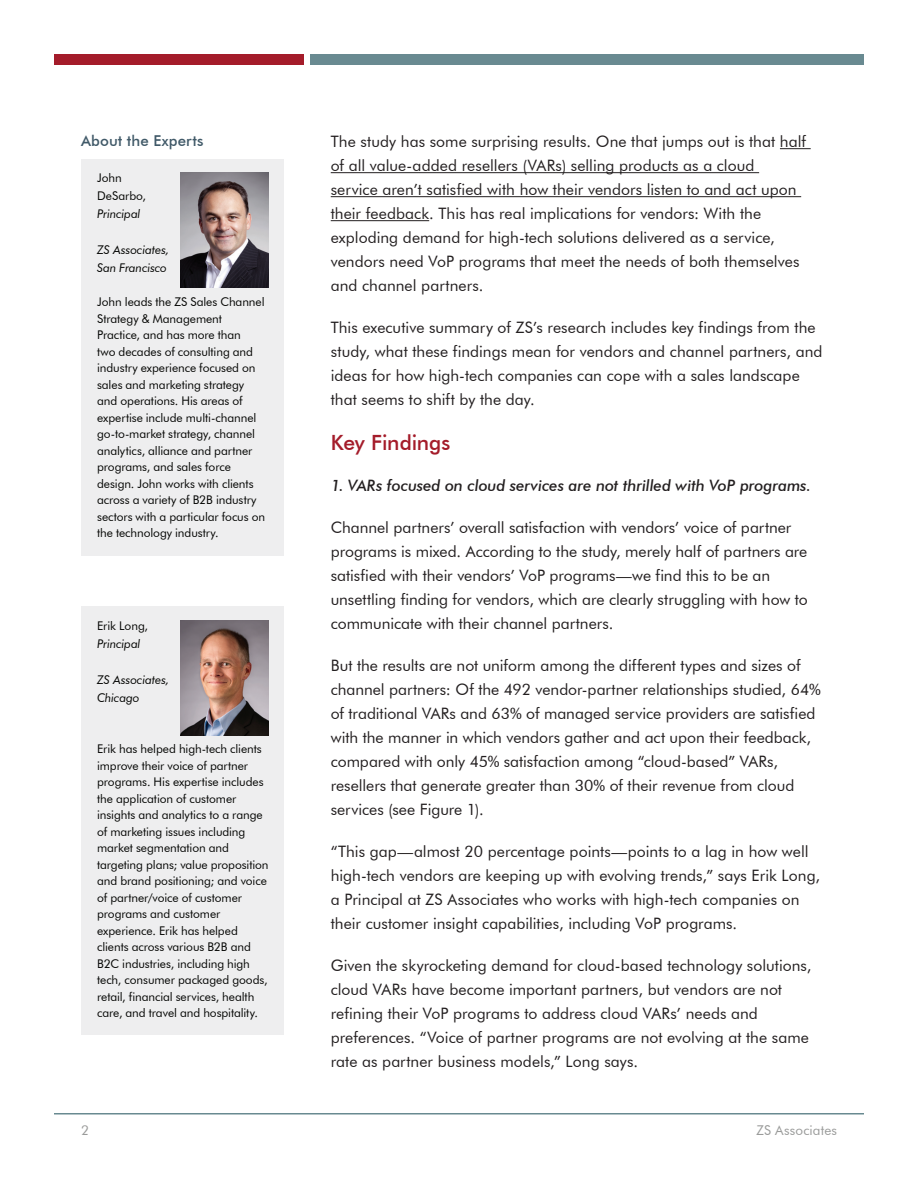
<style>
.page{position:relative;width:918px;height:1188px;background:#fff}
.page>*{position:absolute;margin:0;border:0;box-sizing:border-box;transform-origin:0 0}
.t1{font:500 21px "Futura BT";letter-spacing:-.01em;color:#a41c2a}
.t2{font:15.75px/24px "Futura BT";color:#231f20}
.t3{font:italic 500 15.75px "Futura BT";letter-spacing:-.005em;color:#231f20}
.t4{font:500 15px "Futura BT";letter-spacing:.01em;color:#405968}
.t5{font:13.5px "Futura BT";letter-spacing:.015em;color:#9a9b9a}
.t6{font:12px/16.5px "Futura BT";letter-spacing:-.005em;color:#040503}
.t7{font:italic 12px/18px "Futura BT";letter-spacing:-.015em;color:#040503}
</style>
<div class="page">
<div style="left:54px;top:54px;width:250px;height:11px;background:#a41c2a"></div>
<div style="left:310px;top:54px;width:554px;height:11px;background:#698a91"></div>
<hr style="left:54px;top:1113px;width:810px;height:1px;background:#698a91">
<hr style="left:780px;top:148px;width:31px;height:1px;background:#231f20">
<hr style="left:331px;top:172px;width:428px;height:1px;background:#231f20">
<hr style="left:331px;top:196px;width:470px;height:1px;background:#231f20">
<hr style="left:331px;top:220px;width:98px;height:1px;background:#231f20">
<div style="left:81px;top:159px;width:203px;height:396px;background:#eeeeef"></div>
<div style="left:81px;top:606px;width:203px;height:429px;background:#eeeeef"></div>
<img style="left:181px;top:173px;width:88px;height:115px">
<img style="left:181px;top:620px;width:88px;height:116px">
<p class="t4" style="left:81px;top:132px;width:124px">About the Experts</p>
<p class="t6" style="left:97px;top:168px;width:50px;line-height:18px">John<br>DeSarbo,</p>
<p class="t7" style="left:97px;top:204px;width:45px">Principal</p>
<p class="t7" style="left:97px;top:240px;width:74px">ZS Associates,<br>San Francisco</p>
<p class="t6" style="left:97px;top:294px;width:169px">John leads the ZS Sales Channel<br>Strategy &amp; Management<br>Practice, and has more than<br>two decades of consulting and industry experience focused on sales and marketing strategy and operations. His areas of expertise include multi-channel go-to-market strategy, channel analytics, alliance and partner programs, and sales force design. John works with clients across a variety of B2B industry sectors with a particular focus on the technology industry.</p>
<p class="t6" style="left:97px;top:617px;width:52px">Erik Long,</p>
<p class="t7" style="left:97px;top:634px;width:45px">Principal</p>
<p class="t7" style="left:97px;top:670px;width:74px">ZS Associates,<br>Chicago</p>
<p class="t6" style="left:97px;top:741px;width:173px">Erik has helped high-tech clients improve their voice of partner programs. His expertise includes the application of customer insights and analytics to a range of marketing issues including market segmentation and targeting plans; value proposition and brand positioning; and voice of partner/voice of customer programs and customer experience. Erik has helped clients across various B2B and<br>B2C industries, including high tech, consumer packaged goods, retail, financial services, health care, and travel and hospitality.</p>
<p class="t2" style="left:331px;top:129px;width:477px">The study has some surprising results. One that jumps out is that half of all value-added resellers (VARs) selling products as a cloud<br>service aren’t satisfied with how their vendors listen to and act upon their feedback. This has real implications for vendors: With the exploding demand for high-tech solutions delivered as a service, vendors need VoP programs that meet the needs of both themselves and channel partners.</p>
<p class="t2" style="left:331px;top:315px;width:493px">This executive summary of ZS’s research includes key findings from the study, what these findings mean for vendors and channel partners, and ideas for how high-tech companies can cope with a sales landscape that seems to shift by the day.</p>
<h1 class="t1" style="left:331px;top:429px;width:121px">Key Findings</h1>
<p class="t3" style="left:331px;top:476px;width:482px">1. VARs focused on cloud services are not thrilled with VoP programs.</p>
<p class="t2" style="left:331px;top:516px;width:479px">Channel partners’ overall satisfaction with vendors’ voice of partner programs is mixed. According to the study, merely half of partners are satisfied with their vendors’ VoP programs—we find this to be an unsettling finding for vendors, which are clearly struggling with how to communicate with their channel partners.</p>
<p class="t2" style="left:331px;top:653px;width:492px">But the results are not uniform among the different types and sizes of channel partners: Of the 492 vendor-partner relationships studied, 64% of traditional VARs and 63% of managed service providers are satisfied with the manner in which vendors gather and act upon their feedback, compared with only 45% satisfaction among “cloud-based” VARs, resellers that generate greater than 30% of their revenue from cloud services (see Figure 1).</p>
<p class="t2" style="left:331px;top:839px;width:491px">“This gap—almost 20 percentage points—points to a lag in how well high-tech vendors are keeping up with evolving trends,” says Erik Long, a Principal at ZS Associates who works with high-tech companies on their customer insight capabilities, including VoP programs.</p>
<p class="t2" style="left:331px;top:953px;width:482px">Given the skyrocketing demand for cloud-based technology solutions, cloud VARs have become important partners, but vendors are not refining their VoP programs to address cloud VARs’ needs and preferences. “Voice of partner programs are not evolving at the same rate as partner business models,” Long says.</p>
<p class="t5" style="left:81px;top:1122px;width:9px">2</p>
<p class="t5" style="left:756px;top:1122px;width:82px">ZS Associates</p>
</div>
